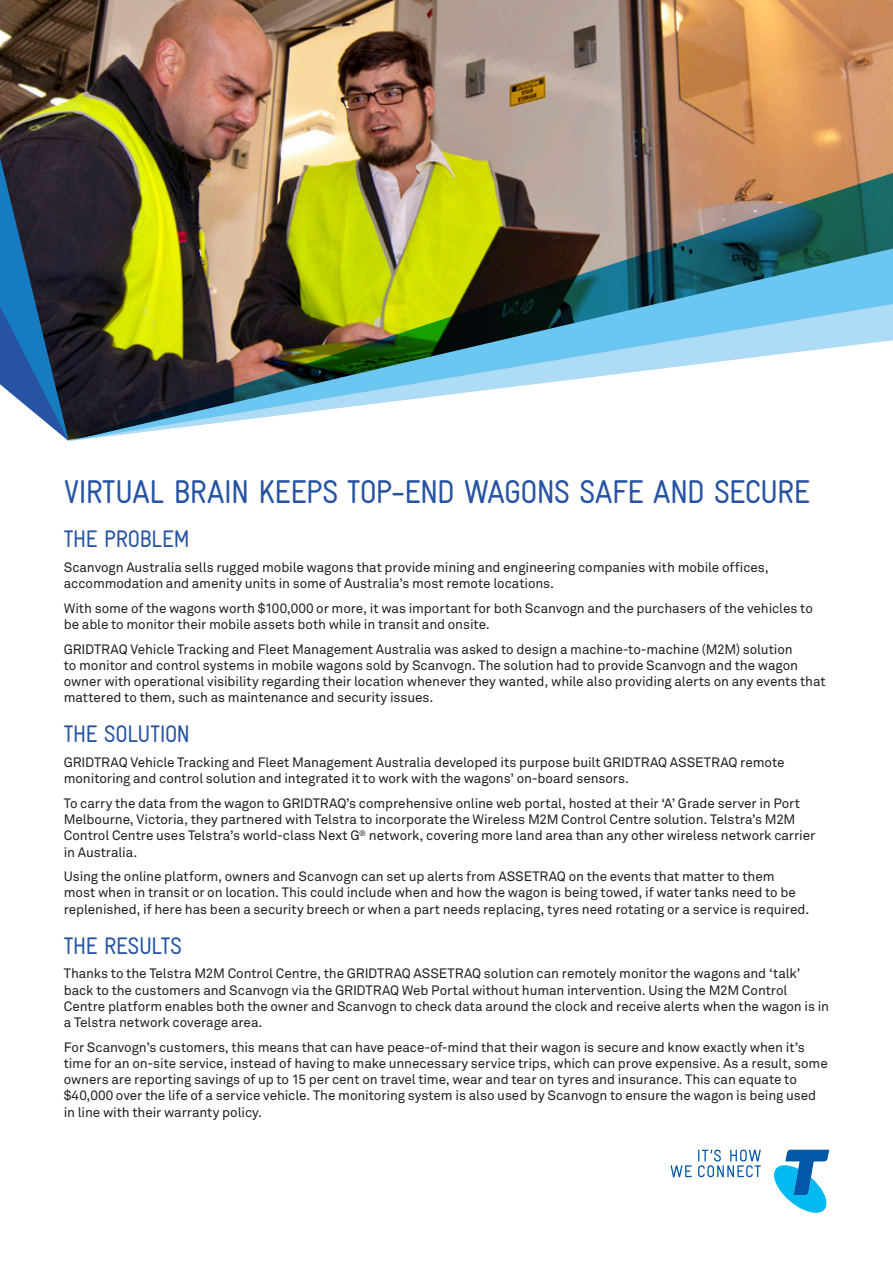
<style>
.page{position:relative;width:893px;height:1263px;background:#fff}
.page>*{position:absolute;margin:0;border:0;box-sizing:border-box;transform-origin:0 0}
.t1{font:condensed 33px "Gravur";letter-spacing:-.035em;color:#2654a3}
.t2{font:condensed 24px "Gravur";letter-spacing:-.035em;color:#2654a3}
.t3{font:13.5px/16.2px "Akkurat";letter-spacing:-.01em;color:#231f20}
</style>
<div class="page">
<svg style="left:774px;top:1150px;width:55px;height:63px"></svg>
<svg style="left:671px;top:1165px;width:21px;height:12px"></svg>
<svg style="left:698px;top:1149px;width:63px;height:28px"></svg>
<img style="left:0;top:0;width:893px;height:157px">
<img style="left:68px;top:92px;width:825px;height:156px">
<svg style="left:0;top:157px;width:69px;height:284px;background:#375477"></svg>
<svg style="left:69px;top:248px;width:824px;height:193px"></svg>
<p class="t1" style="left:64px;top:474px;width:748px">VIRTUAL BRAIN KEEPS TOP-END WAGONS SAFE AND SECURE</p>
<p class="t2" style="left:64px;top:526px;width:128px">THE PROBLEM</p>
<p class="t3" style="left:64px;top:559px;width:707px">Scanvogn Australia sells rugged mobile wagons that provide mining and engineering companies with mobile offices, accommodation and amenity units in some of Australia’s most remote locations.</p>
<p class="t3" style="left:64px;top:600px;width:751px">With some of the wagons worth $100,000 or more, it was important for both Scanvogn and the purchasers of the vehicles to be able to monitor their mobile assets both while in transit and onsite.</p>
<p class="t3" style="left:64px;top:641px;width:763px">GRIDTRAQ Vehicle Tracking and Fleet Management Australia was asked to design a machine-to-machine (M2M) solution<br>to monitor and control systems in mobile wagons sold by Scanvogn. The solution had to provide Scanvogn and the wagon owner with operational visibility regarding their location whenever they wanted, while also providing alerts on any events that mattered to them, such as maintenance and security issues.</p>
<p class="t2" style="left:64px;top:721px;width:128px">THE SOLUTION</p>
<p class="t3" style="left:64px;top:755px;width:722px">GRIDTRAQ Vehicle Tracking and Fleet Management Australia developed its purpose built GRIDTRAQ ASSETRAQ remote monitoring and control solution and integrated it to work with the wagons’ on-board sensors.</p>
<p class="t3" style="left:64px;top:795px;width:753px">To carry the data from the wagon to GRIDTRAQ’s comprehensive online web portal, hosted at their ‘A’ Grade server in Port Melbourne, Victoria, they partnered with Telstra to incorporate the Wireless M2M Control Centre solution. Telstra’s M2M Control Centre uses Telstra’s world-class Next G<sup>®</sup> network, covering more land area than any other wireless network carrier in Australia.</p>
<p class="t3" style="left:64px;top:869px;width:747px">Using the online platform, owners and Scanvogn can set up alerts from ASSETRAQ on the events that matter to them most when in transit or on location. This could include when and how the wagon is being towed, if water tanks need to be replenished, if here has been a security breech or when a part needs replacing, tyres need rotating or a service is required.</p>
<p class="t2" style="left:64px;top:932px;width:120px">THE RESULTS</p>
<p class="t3" style="left:64px;top:966px;width:767px">Thanks to the Telstra M2M Control Centre, the GRIDTRAQ ASSETRAQ solution can remotely monitor the wagons and ‘talk’ back to the customers and Scanvogn via the GRIDTRAQ Web Portal without human intervention. Using the M2M Control Centre platform enables both the owner and Scanvogn to check data around the clock and receive alerts when the wagon is in a Telstra network coverage area.</p>
<p class="t3" style="left:64px;top:1039px;width:765px">For Scanvogn’s customers, this means that can have peace-of-mind that their wagon is secure and know exactly when it’s time for an on-site service, instead of having to make unnecessary service trips, which can prove expensive. As a result, some owners are reporting savings of up to 15 per cent on travel time, wear and tear on tyres and insurance. This can equate to $40,000 over the life of a service vehicle. The monitoring system is also used by Scanvogn to ensure the wagon is being used in line with their warranty policy.</p>
</div>
